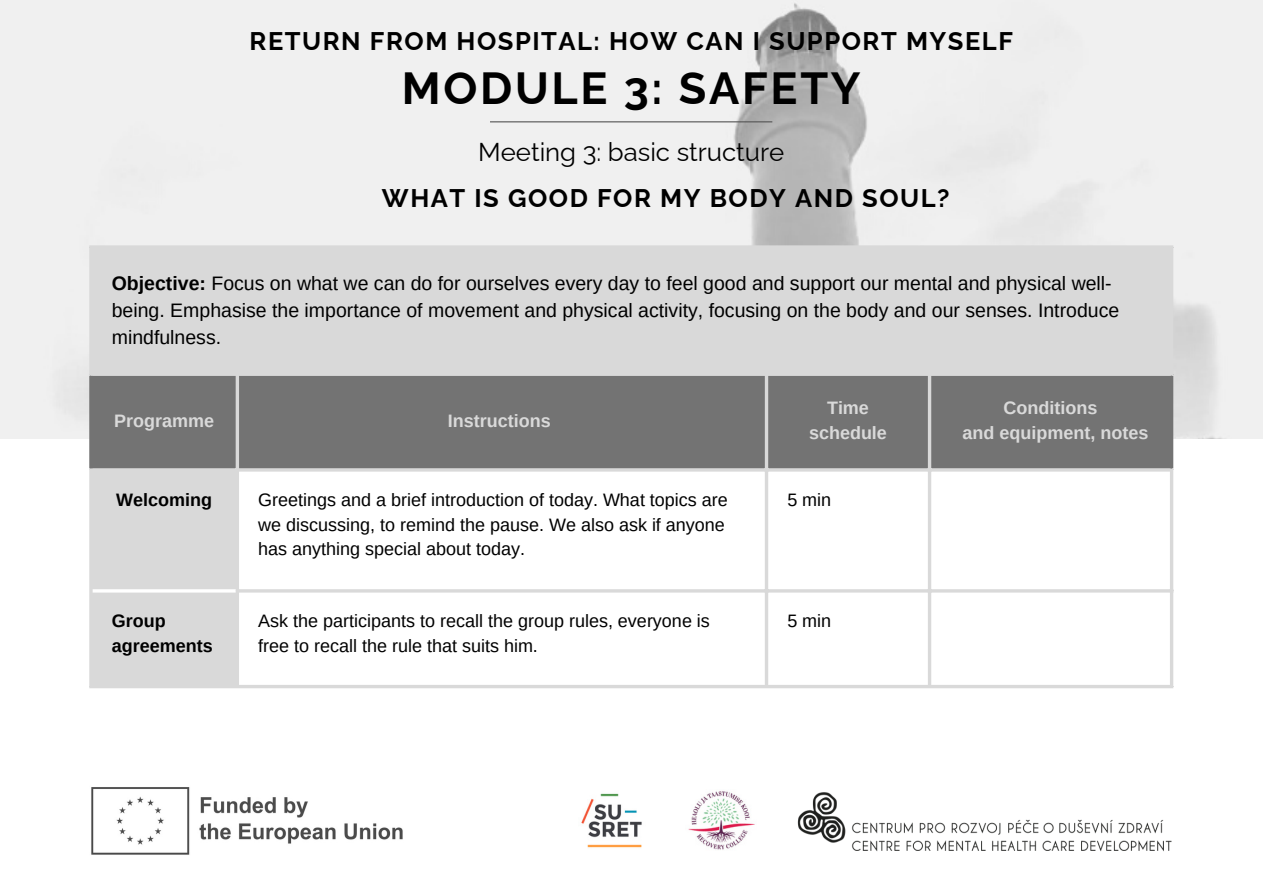
<style>
.page{position:relative;width:1263px;height:894px;background:#fff}
.page>*{position:absolute;margin:0;border:0;box-sizing:border-box;transform-origin:0 0}
.t1{font:700 45px "Raleway";letter-spacing:.06em;color:#000}
.t2{font:25.8px "Raleway";color:#000}
.t3{font:700 25.5px "Raleway";letter-spacing:.06em;color:#000}
.t4{font:19.5px/27px "Arimo";color:#000}
.t5{font:18px/24.8px "Arimo";color:#000}
.t6{font:700 18px/24.8px "Arimo";color:#d9d9d9;text-align:center}
.t7{font:700 18px/24.8px "Arimo";color:#000}
.s1{font-weight:700}
</style>
<div class="page">
<img style="left:0;top:0;width:1263px;height:439px">
<hr style="left:490px;top:121px;width:282px;height:1px;background:#545454">
<div style="left:93px;top:249px;width:1077px;height:435px;background:#d9d9d9"></div>
<div style="left:93px;top:376px;width:1077px;height:92px;background:#737373"></div>
<svg style="left:239px;top:471px;width:931px;height:213px"></svg>
<hr style="left:89px;top:249px;width:4px;height:123px;background:#d9d9d9">
<hr style="left:89px;top:471px;width:4px;height:213px;background:#d9d9d9">
<hr style="left:236px;top:376px;width:3px;height:308px;background:#d9d9d9">
<hr style="left:765px;top:376px;width:3px;height:308px;background:#d9d9d9">
<hr style="left:928px;top:376px;width:3px;height:308px;background:#d9d9d9">
<hr style="left:1170px;top:249px;width:3px;height:123px;background:#d9d9d9">
<hr style="left:1170px;top:471px;width:3px;height:213px;background:#d9d9d9">
<hr style="left:89px;top:245px;width:1084px;height:4px;background:#d9d9d9">
<hr style="left:89px;top:372px;width:1084px;height:4px;background:#d9d9d9">
<hr style="left:89px;top:468px;width:1084px;height:3px;background:#d9d9d9">
<hr style="left:236px;top:589px;width:937px;height:3px;background:#d9d9d9">
<svg style="left:89px;top:684px;width:1084px;height:4px;fill:#d9d9d9"></svg>
<svg style="left:89px;top:376px;width:4px;height:92px"></svg>
<hr style="left:1170px;top:376px;width:3px;height:92px;background:#737373">
<hr style="left:93px;top:589px;width:143px;height:3px;background:#fff">
<img style="left:688px;top:791px;width:67px;height:59px">
<img style="left:581px;top:793px;width:61px;height:55px">
<img style="left:91px;top:787px;width:312px;height:68px">
<img style="left:797px;top:792px;width:375px;height:59px">
<p class="t3" style="left:250px;top:26px;width:765px">RETURN FROM HOSPITAL: HOW CAN I SUPPORT MYSELF</p>
<p class="t1" style="left:402px;top:62px;width:460px">MODULE 3: SAFETY</p>
<p class="t2" style="left:478px;top:137px;width:308px">Meeting 3: basic structure</p>
<p class="t3" style="left:382px;top:183px;width:569px">WHAT IS GOOD FOR MY BODY AND SOUL?</p>
<p class="t4" style="left:112px;top:270px;width:1009px"><span class="s1">Objective:</span> Focus on what we can do for ourselves every day to feel good and support our mental and physical well&shy;being. Emphasise the importance of movement and physical activity, focusing on the body and our senses. Introduce mindfulness.</p>
<p class="t6" style="left:114px;top:408px;width:101px">Programme</p>
<p class="t6" style="left:448px;top:408px;width:104px">Instructions</p>
<p class="t6" style="left:809px;top:395px;width:79px">Time schedule</p>
<p class="t6" style="left:1003px;top:395px;width:95px">Conditions</p>
<p class="t6" style="left:962px;top:420px;width:187px">and equipment, notes</p>
<p class="t7" style="left:116px;top:487px;width:97px">Welcoming</p>
<p class="t5" style="left:258px;top:487px;width:471px">Greetings and a brief introduction of today. What topics are we discussing, to remind the pause. We also ask if anyone has anything special about today.</p>
<p class="t5" style="left:787px;top:487px;width:45px">5 min</p>
<p class="t7" style="left:112px;top:608px;width:102px">Group agreements</p>
<p class="t5" style="left:258px;top:608px;width:453px">Ask the participants to recall the group rules, everyone is free to recall the rule that suits him.</p>
<p class="t5" style="left:787px;top:608px;width:45px">5 min</p>
</div>
